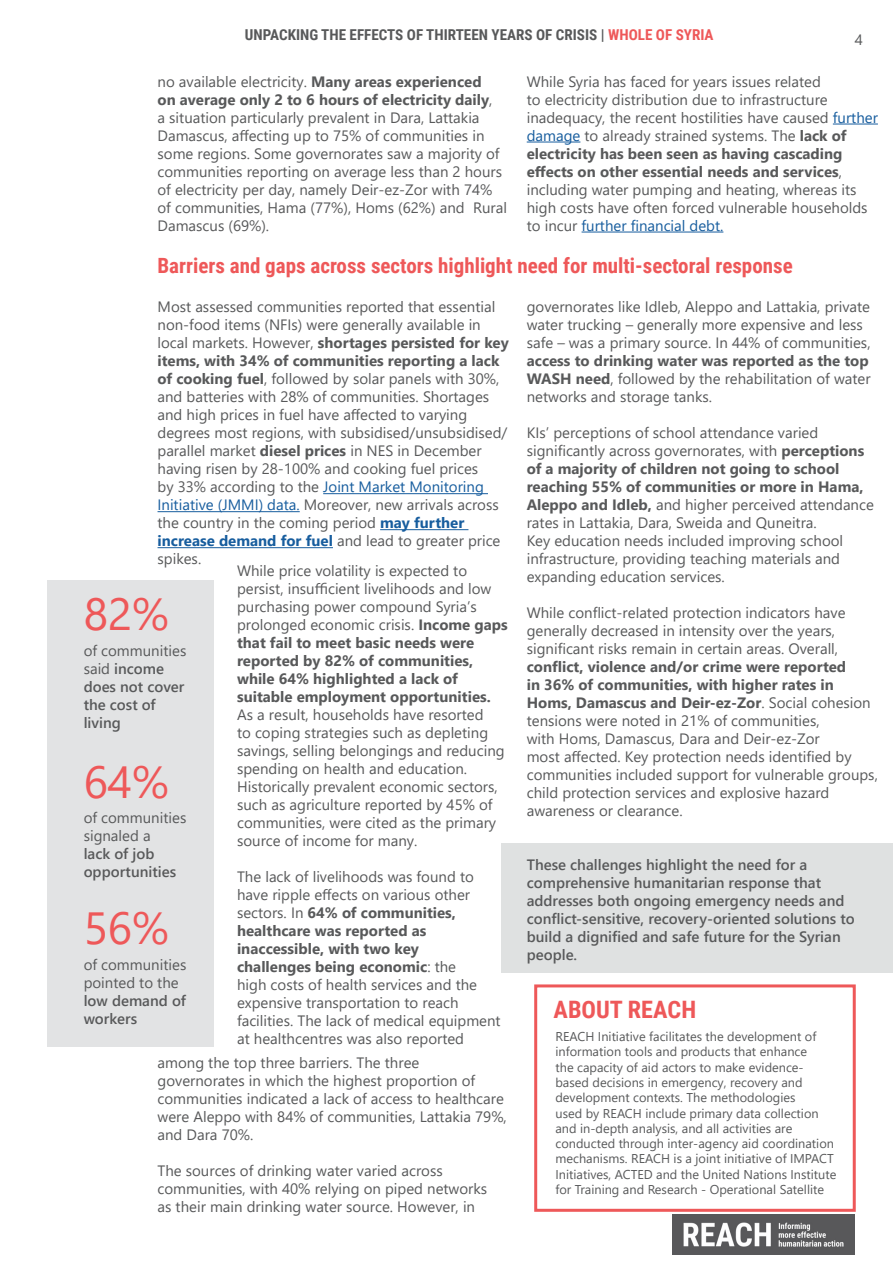
<style>
.page{position:relative;width:893px;height:1263px;background:#fff}
.page>*{position:absolute;margin:0;border:0;box-sizing:border-box;transform-origin:0 0}
.t1{font:45px "Segoe UI";color:#ee5859}
.Content_Header{font:700 24px "Roboto Condensed";color:#ee5859}
.t2{font:700 21px "Roboto Condensed";color:#ee5859}
.t3{font:15px/18px "Segoe UI";color:#58595a}
.t4{font:600 15px/18px "Segoe UI";color:#58595a}
.t5{font:700 15px/18px "Segoe UI";color:#58595a}
.Content_Header-2{font:700 15px "Roboto Condensed";color:#58595a}
.t6{font:12.75px/15.3px "Segoe UI";color:#58595a}
.s1{color:#ee5859}
.s2{font-weight:700}
.s3{color:#175d9e}
.s4{font-weight:700;color:#175d9e}
.s5{font-weight:400}
.s6{font-weight:600}
</style>
<div class="page">
<img style="left:672px;top:1214px;width:183px;height:40px">
<div style="left:47px;top:580px;width:166px;height:466px;background:#e2e3e4"></div>
<div style="left:502px;top:843px;width:391px;height:130px;background:#dfe1e1"></div>
<div style="left:534px;top:984px;width:322px;height:228px;border:3px solid #ee5859"></div>
<hr style="left:323px;top:493px;width:165px;height:1px;background:#175d9e">
<hr style="left:158px;top:511px;width:142px;height:1px;background:#175d9e">
<hr style="left:380px;top:529px;width:88px;height:1px;background:#175d9e">
<hr style="left:158px;top:547px;width:175px;height:1px;background:#175d9e">
<hr style="left:833px;top:124px;width:45px;height:1px;background:#175d9e">
<hr style="left:527px;top:142px;width:53px;height:1px;background:#175d9e">
<hr style="left:582px;top:232px;width:141px;height:1px;background:#175d9e">
<p class="Content_Header-2" style="left:245px;top:24px;width:470px">UNPACKING THE EFFECTS OF THIRTEEN YEARS OF CRISIS | <span class="s1">WHOLE OF SYRIA</span></p>
<p class="t3" style="left:855px;top:29px;width:10px">4</p>
<p class="t3" style="left:158px;top:71px;width:351px">no available electricity. <span class="s2">Many areas experienced<br>on average only 2 to 6 hours of electricity daily</span>,<br>a situation particularly prevalent in Dara, Lattakia Damascus, affecting up to 75% of communities in some regions. Some governorates saw a majority of communities reporting on average less than 2 hours of electricity per day, namely Deir-ez-Zor with 74% of communities, Hama (77%), Homs (62%) and Rural Damascus (69%).</p>
<p class="t3" style="left:527px;top:71px;width:353px">While Syria has faced for years issues related<br>to electricity distribution due to infrastructure inadequacy, the recent hostilities have caused <span class="s3">further damage</span> to already strained systems. The <span class="s2">lack of electricity has been seen as having cascading effects on other essential needs and services</span>, including water pumping and heating, whereas its high costs have often forced vulnerable households to incur <span class="s3">further financial debt.</span></p>
<p class="t2" style="left:158px;top:251px;width:637px">Barriers and gaps across sectors highlight need for multi-sectoral response</p>
<p class="t3" style="left:158px;top:297px;width:353px">Most assessed communities reported that essential non-food items (NFIs) were generally available in local markets. However, <span class="s2">shortages persisted for key items, with 34% of communities reporting a lack of cooking fuel</span>, followed by solar panels with 30%, and batteries with 28% of communities. Shortages and high prices in fuel have affected to varying degrees most regions, with subsidised/unsubsidised/ parallel market <span class="s2">diesel prices</span> in NES in December having risen by 28-100% and cooking fuel prices<br>by 33% according to the <span class="s3">Joint Market Monitoring Initiative (JMMI) data.</span> Moreover, new arrivals across the country in the coming period <span class="s4">may further increase demand for fuel</span> and lead to greater price spikes.</p>
<p class="t3" style="left:237px;top:560px;width:272px">While price volatility is expected to persist, insufficient livelihoods and low purchasing power compound Syria’s prolonged economic crisis. <span class="s2">Income gaps that fail to meet basic needs were reported by 82% of communities, while 64% highlighted a lack of suitable employment opportunities.<br></span>As a result, households have resorted<br>to coping strategies such as depleting savings, selling belongings and reducing spending on health and education.<br>Historically prevalent economic sectors, such as agriculture reported by 45% of communities, were cited as the primary source of income for many.</p>
<p class="t3" style="left:237px;top:866px;width:238px">The lack of livelihoods was found to</p>
<p class="t5" style="left:237px;top:884px;width:235px"><span class="s5">have ripple effects on various other sectors. In</span> 64% of communities, healthcare was reported as inaccessible, with two key</p>
<p class="t5" style="left:237px;top:956px;width:221px">challenges being economic<span class="s5">: the</span></p>
<p class="t3" style="left:237px;top:974px;width:265px">high costs of health services and the expensive transportation to reach facilities. The lack of medical equipment at healthcentres was also reported</p>
<p class="t1" style="left:84px;top:572px;width:87px">82%</p>
<p class="t4" style="left:84px;top:640px;width:104px"><span class="s5">of communities said</span> income does not cover the cost of living</p>
<p class="t1" style="left:84px;top:739px;width:87px">64%</p>
<p class="t3" style="left:84px;top:808px;width:104px">of communities signaled a<br><span class="s6">lack of job opportunities</span></p>
<p class="t1" style="left:84px;top:886px;width:87px">56%</p>
<p class="t3" style="left:84px;top:954px;width:104px">of communities pointed to the <span class="s6">low demand of workers</span></p>
<p class="t3" style="left:158px;top:1053px;width:351px">among the top three barriers. The three governorates in which the highest proportion of communities indicated a lack of access to healthcare were Aleppo with 84% of communities, Lattakia 79%, and Dara 70%.</p>
<p class="t3" style="left:158px;top:1161px;width:331px">The sources of drinking water varied across communities, with 40% relying on piped networks as their main drinking water source. However, in</p>
<p class="t3" style="left:527px;top:297px;width:345px">governorates like Idleb, Aleppo and Lattakia, private water trucking – generally more expensive and less safe – was a primary source. In 44% of communities, <span class="s2">access to drinking water was reported as the top WASH need</span>, followed by the rehabilitation of water networks and storage tanks.</p>
<p class="t3" style="left:527px;top:423px;width:349px">KIs’ perceptions of school attendance varied significantly across governorates, with <span class="s2">perceptions of a majority of children not going to school reaching 55% of communities or more in Hama, Aleppo and Idleb,</span> and higher perceived attendance rates in Lattakia, Dara, Sweida and Quneitra.<br>Key education needs included improving school infrastructure, providing teaching materials and expanding education services.</p>
<p class="t3" style="left:527px;top:603px;width:353px">While conflict-related protection indicators have generally decreased in intensity over the years, significant risks remain in certain areas. Overall, <span class="s2">conflict, violence and/or crime were reported<br>in 36% of communities, with higher rates in Homs, Damascus and Deir-ez-Zor</span>. Social cohesion tensions were noted in 21% of communities,<br>with Homs, Damascus, Dara and Deir-ez-Zor<br>most affected. Key protection needs identified by communities included support for vulnerable groups, child protection services and explosive hazard awareness or clearance.</p>
<p class="t4" style="left:527px;top:855px;width:329px">These challenges highlight the need for a comprehensive humanitarian response that addresses both ongoing emergency needs and conflict-sensitive, recovery-oriented solutions to build a dignified and safe future for the Syrian people.</p>
<p class="Content_Header" style="left:554px;top:993px;width:144px">ABOUT REACH</p>
<p class="t6" style="left:555px;top:1028px;width:282px">REACH Initiative facilitates the development of information tools and products that enhance<br>the capacity of aid actors to make evidence&shy;based decisions in emergency, recovery and development contexts. The methodologies<br>used by REACH include primary data collection and in-depth analysis, and all activities are conducted through inter-agency aid coordination mechanisms. REACH is a joint initiative of IMPACT Initiatives, ACTED and the United Nations Institute for Training and Research - Operational Satellite</p>
</div>
